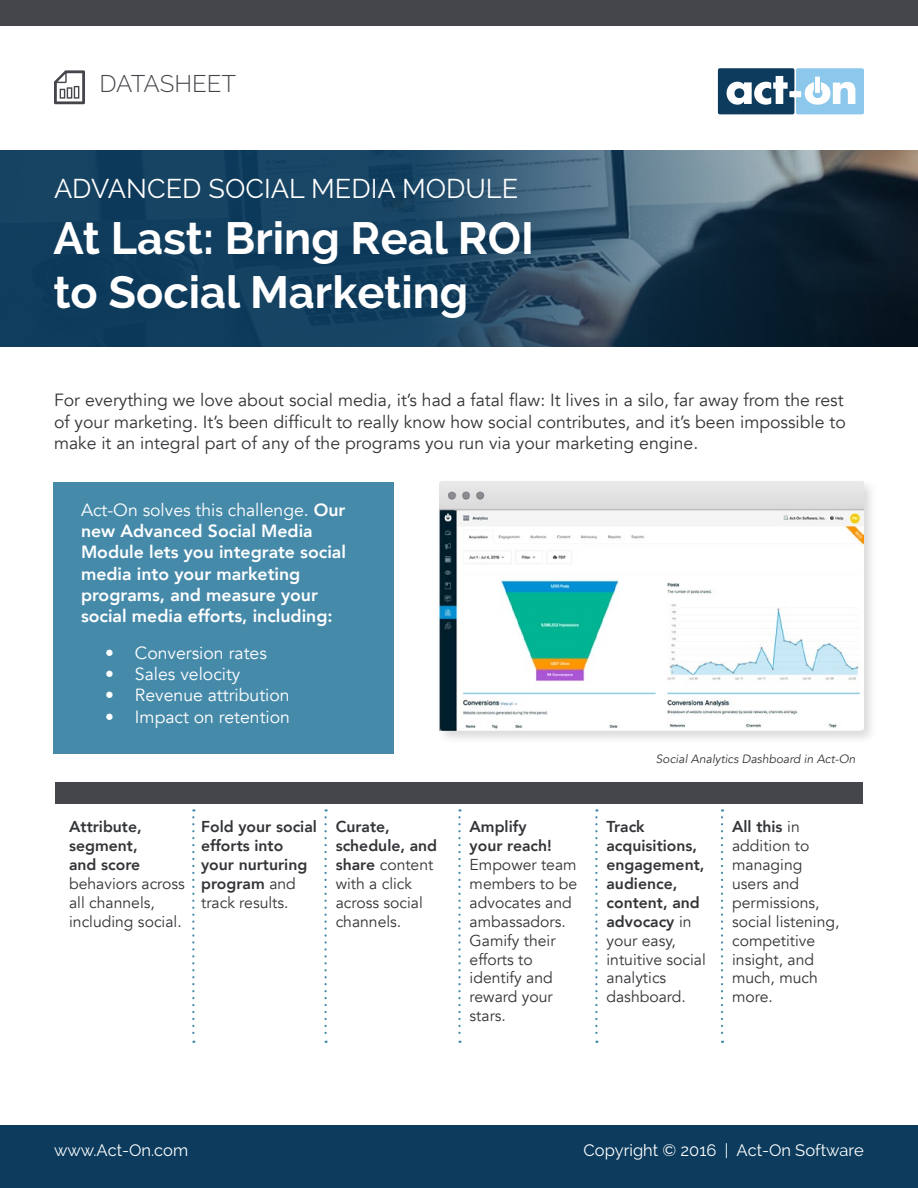
<style>
.page{position:relative;width:918px;height:1188px;background:#fff}
.page>*{position:absolute;margin:0;border:0;box-sizing:border-box;transform-origin:0 0}
.t1{font:700 45px/54px "Raleway";color:#fff}
.t2{font:27px "Raleway";color:#fff}
.t3{font:300 24px "Raleway";letter-spacing:-.005em;color:#45464c}
.t4{font:17.7px/21.1px "Avenir";color:#333538}
.t5{font:800 17.7px/21.3px "Avenir";color:#fff}
.t6{font:17.7px "Avenir";color:#fff}
.t7{font:16.5px "Raleway";color:#fff}
.t8{font:15.75px/18.9px "Avenir";color:#333538}
.t9{font:800 15.75px/18.9px "Avenir";color:#333538}
.t10{font:italic 12px "Avenir";color:#333538}
.s1{font-weight:400}
.s2{font-weight:800}
</style>
<div class="page">
<div style="left:0;top:0;width:918px;height:26px;background:#45464c"></div>
<svg style="left:718px;top:68px;width:146px;height:46px"></svg>
<div style="left:815px;top:77px;width:5px;height:16px;background:#fff"></div>
<svg style="left:54px;top:70px;width:31px;height:34px"></svg>
<div style="left:54px;top:482px;width:340px;height:272px;background:#468aaa"></div>
<svg style="left:0;top:150px;width:918px;height:196px;background:#20435c"></svg>
<div style="left:436px;top:478px;width:442px;height:268px;background:#000;opacity:.15"></div>
<img style="left:439px;top:481px;width:424px;height:250px">
<div style="left:0;top:1125px;width:918px;height:63px;background:#0c3b5d"></div>
<svg style="left:192px;top:809px;width:3px;height:234px"></svg>
<svg style="left:324px;top:809px;width:3px;height:234px"></svg>
<svg style="left:458px;top:809px;width:3px;height:234px"></svg>
<svg style="left:595px;top:809px;width:3px;height:234px"></svg>
<svg style="left:721px;top:809px;width:2px;height:234px"></svg>
<div style="left:55px;top:782px;width:808px;height:22px;background:#45464c"></div>
<h3 class="t3" style="left:99px;top:70px;width:138px">DATASHEET</h3>
<h2 class="t2" style="left:54px;top:173px;width:466px">ADVANCED SOCIAL MEDIA MODULE</h2>
<h1 class="t1" style="left:54px;top:212px;width:482px">At Last: Bring Real ROI to Social Marketing</h1>
<p class="t4" style="left:54px;top:390px;width:793px">For everything we love about social media, it’s had a fatal flaw: It lives in a silo, far away from the rest of your marketing. It’s been difficult to really know how social contributes, and it’s been impossible to make it an integral part of any of the programs you run via your marketing engine.</p>
<p class="t5" style="left:81px;top:499px;width:267px"><span class="s1">Act-On solves this challenge.</span> Our new Advanced Social Media<br>Module lets you integrate social media into your marketing programs, and measure your social media efforts, including:</p>
<p class="t6" style="left:105px;top:643px;width:163px">• Conversion rates</p>
<p class="t6" style="left:105px;top:664px;width:137px">• Sales velocity</p>
<p class="t6" style="left:105px;top:685px;width:186px">• Revenue attribution</p>
<p class="t6" style="left:105px;top:706px;width:187px">• Impact on retention</p>
<p class="t9" style="left:69px;top:817px;width:74px">Attribute, segment, and score</p>
<p class="t8" style="left:69px;top:874px;width:117px">behaviors across all channels, including social.</p>
<p class="t9" style="left:201px;top:817px;width:117px">Fold your social efforts into your nurturing program <span class="s1">and track results.</span></p>
<p class="t8" style="left:336px;top:818px;width:103px"><span class="s2">Curate, schedule, and share</span> content with a click across social channels.</p>
<p class="t9" style="left:470px;top:817px;width:84px">Amplify your reach!</p>
<p class="t8" style="left:470px;top:856px;width:109px">Empower team members to be advocates and ambassadors.<br>Gamify their efforts to identify and reward your stars.</p>
<p class="t10" style="left:656px;top:752px;width:201px">Social Analytics Dashboard in Act-On</p>
<p class="t9" style="left:607px;top:817px;width:101px">Track acquisitions, engagement, audience, content, and advocacy <span class="s1">in your easy, intuitive social analytics dashboard.</span></p>
<p class="t8" style="left:732px;top:818px;width:109px"><span class="s2">All this</span> in addition to managing users and permissions, social listening, competitive insight, and much, much more.</p>
<p class="t7" style="left:54px;top:1140px;width:136px">www.Act-On.com</p>
<p class="t7" style="left:584px;top:1140px;width:282px">Copyright © 2016 | Act-On Software</p>
</div>
